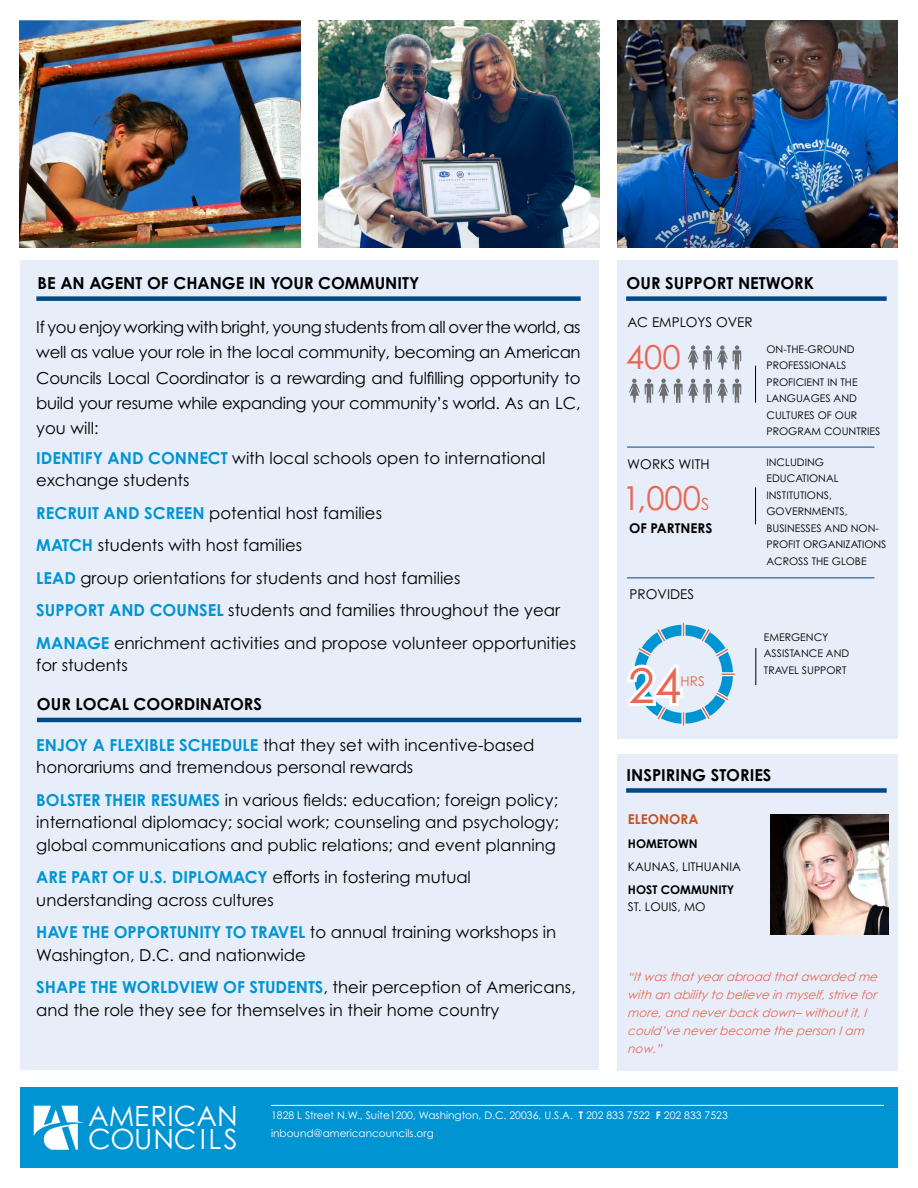
<style>
.page{position:relative;width:918px;height:1188px;background:#fff}
.page>*{position:absolute;margin:0;border:0;box-sizing:border-box;transform-origin:0 0}
.t1{font:48px "Century Gothic Pro";color:#ea6752}
.t2{font:33px "Century Gothic Pro";color:#ea6752}
.t3{font:27.9px/22.8px "Century Gothic Pro";color:#fff}
.t4{font:16.5px/22.5px "Century Gothic Pro";color:#000}
.t5{font:700 16.5px "Century Gothic Pro";color:#000}
.t6{font:13.5px "Century Gothic Pro";color:#000}
.t7{font:700 13.5px "Century Gothic Pro";color:#000}
.t8{font:700 13.5px "Century Gothic Pro";color:#c95123}
.t9{font:13.5px "Century Gothic Pro";color:#ea6752}
.t10{font:italic 12px/18px "Century Gothic";color:#ea6752}
.t11{font:12px "Century Gothic Pro";color:#000}
.t12{font:700 12px "Century Gothic Pro";color:#000}
.t13{font:10.5px/16.5px "Century Gothic Pro";color:#000}
.t14{font:10.5px/18px "Century Gothic Pro";color:#fff}
.s1{font-weight:700;color:#0194d3}
.s2{font-size:16.8px}
.s3{font-weight:700}
</style>
<div class="page">
<div style="left:20px;top:260px;width:579px;height:810px;background:#e7eef9"></div>
<div style="left:20px;top:1087px;width:878px;height:81px;background:#0194d3"></div>
<hr style="left:271px;top:1105px;width:613px;height:1px;background:#fff">
<img style="left:20px;top:20px;width:281px;height:227px">
<img style="left:617px;top:20px;width:281px;height:227px">
<div style="left:617px;top:260px;width:281px;height:479px;background:#e7eef9"></div>
<hr style="left:755px;top:366px;width:1px;height:37px;background:#000">
<svg style="left:688px;top:345px;width:53px;height:25px"></svg>
<svg style="left:629px;top:379px;width:112px;height:24px"></svg>
<hr style="left:755px;top:487px;width:1px;height:37px;background:#000">
<hr style="left:756px;top:648px;width:1px;height:37px;background:#000">
<svg style="left:627px;top:622px;width:108px;height:104px"></svg>
<hr style="left:627px;top:578px;width:247px;height:1px;background:#004987">
<hr style="left:627px;top:447px;width:247px;height:1px;background:#004987">
<div style="left:626px;top:296px;width:261px;height:5px;background:#004987"></div>
<div style="left:617px;top:754px;width:281px;height:316px;background:#e7eef9"></div>
<img style="left:770px;top:814px;width:119px;height:120px">
<div style="left:626px;top:788px;width:261px;height:5px;background:#004987"></div>
<img style="left:319px;top:20px;width:281px;height:227px">
<svg style="left:34px;top:1106px;width:50px;height:44px"></svg>
<div style="left:36px;top:296px;width:545px;height:5px;background:#004987"></div>
<hr style="left:37px;top:718px;width:544px;height:4px;background:#004987">
<p class="t5" style="left:38px;top:273px;width:383px">BE AN AGENT OF CHANGE IN YOUR COMMUNITY</p>
<p class="t4" style="left:36px;top:314px;width:546px;line-height:25.5px;text-align:justify">If you enjoy working with bright, young students from all over the world, as well as value your role in the local community, becoming an American Councils Local Coordinator is a rewarding and fulfilling opportunity to build your resume while expanding your community’s world. As an LC, you will:</p>
<p class="t4" style="left:36px;top:446px;width:511px"><span class="s1">IDENTIFY AND CONNECT</span> with local schools open to international exchange students</p>
<p class="t4" style="left:36px;top:496px;width:541px;line-height:32.5px"><span class="s1">RECRUIT AND SCREEN</span> potential host families<br><span class="s1">MATCH</span> students with host families<br><span class="s1">LEAD</span> group orientations for students and host families<br><span class="s1">SUPPORT AND COUNSEL</span> students and families throughout the year <span class="s1">MANAGE</span> enrichment activities and propose volunteer opportunities</p>
<p class="t4" style="left:36px;top:654px;width:93px">for students</p>
<p class="t5" style="left:37px;top:694px;width:227px">OUR LOCAL COORDINATORS</p>
<p class="t4" style="left:36px;top:733px;width:500px"><span class="s1">ENJOY A FLEXIBLE SCHEDULE</span> that they set with incentive-based honorariums and tremendous personal rewards</p>
<p class="t4" style="left:36px;top:788px;width:524px;text-align:justify"><span class="s1">BOLSTER THEIR RESUMES</span> in various fields: education; foreign policy; international diplomacy; social work; counseling and psychology; global communications and public relations; and event planning</p>
<p class="t4" style="left:36px;top:866px;width:436px"><span class="s1">ARE PART OF U.S. DIPLOMACY</span> efforts in fostering mutual understanding across cultures</p>
<p class="t4" style="left:36px;top:921px;width:522px"><span class="s1">HAVE THE OPPORTUNITY TO TRAVEL</span> to annual training workshops in<br>Washington, D.C. and nationwide</p>
<p class="t4" style="left:36px;top:976px;width:541px"><span class="s1">SHAPE THE WORLDVIEW OF STUDENTS</span>, their perception of Americans, and the role they see for themselves in their home country</p>
<p class="t5" style="left:627px;top:273px;width:189px">OUR SUPPORT NETWORK</p>
<p class="t6" style="left:627px;top:314px;width:127px">AC EMPLOYS OVER</p>
<h2 class="t2" style="left:626px;top:337px;width:56px">400</h2>
<p class="t13" style="left:766px;top:340px;width:115px">ON-THE-GROUND<br>PROFESSIONALS<br>PROFICIENT IN THE<br>LANGUAGES AND<br>CULTURES OF OUR<br>PROGRAM COUNTRIES</p>
<p class="t6" style="left:627px;top:456px;width:84px">WORKS WITH</p>
<h2 class="t2" style="left:622px;top:478px;width:89px">1,000<span class="s2">s</span></h2>
<p class="t7" style="left:629px;top:519px;width:85px">OF PARTNERS</p>
<p class="t6" style="left:630px;top:586px;width:66px">PROVIDES</p>
<h1 class="t1" style="left:628px;top:656px;width:55px">24</h1>
<p class="t9" style="left:681px;top:673px;width:26px">HRS</p>
<p class="t13" style="left:766px;top:454px;width:122px">INCLUDING<br>EDUCATIONAL<br>INSTITUTIONS,<br>GOVERNMENTS,<br>BUSINESSES AND NON-<br>PROFIT ORGANIZATIONS<br>ACROSS THE GLOBE</p>
<p class="t13" style="left:764px;top:629px;width:87px">EMERGENCY<br>ASSISTANCE AND<br>TRAVEL SUPPORT</p>
<p class="t5" style="left:627px;top:765px;width:146px">INSPIRING STORIES</p>
<p class="t8" style="left:628px;top:811px;width:72px">ELEONORA</p>
<p class="t12" style="left:628px;top:836px;width:71px">HOMETOWN</p>
<p class="t11" style="left:628px;top:859px;width:115px">KAUNAS, LITHUANIA</p>
<p class="t12" style="left:628px;top:882px;width:108px">HOST COMMUNITY</p>
<p class="t11" style="left:628px;top:899px;width:79px">ST. LOUIS, MO</p>
<p class="t10" style="left:628px;top:968px;width:254px">“It was that year abroad that awarded me with an ability to believe in myself, strive for more, and never back down– without it, I could’ve never become the person I am now.”</p>
<h3 class="t3" style="left:88px;top:1105px;width:151px">AMERICAN<br>COUNCILS</h3>
<p class="t14" style="left:271px;top:1106px;width:458px">1828 L Street N.W., Suite1200, Washington, D.C. 20036, U.S.A. <span class="s3">T</span> 202 833 7522 <span class="s3">F</span> 202 833 7523 inbound@americancouncils.org</p>
</div>
